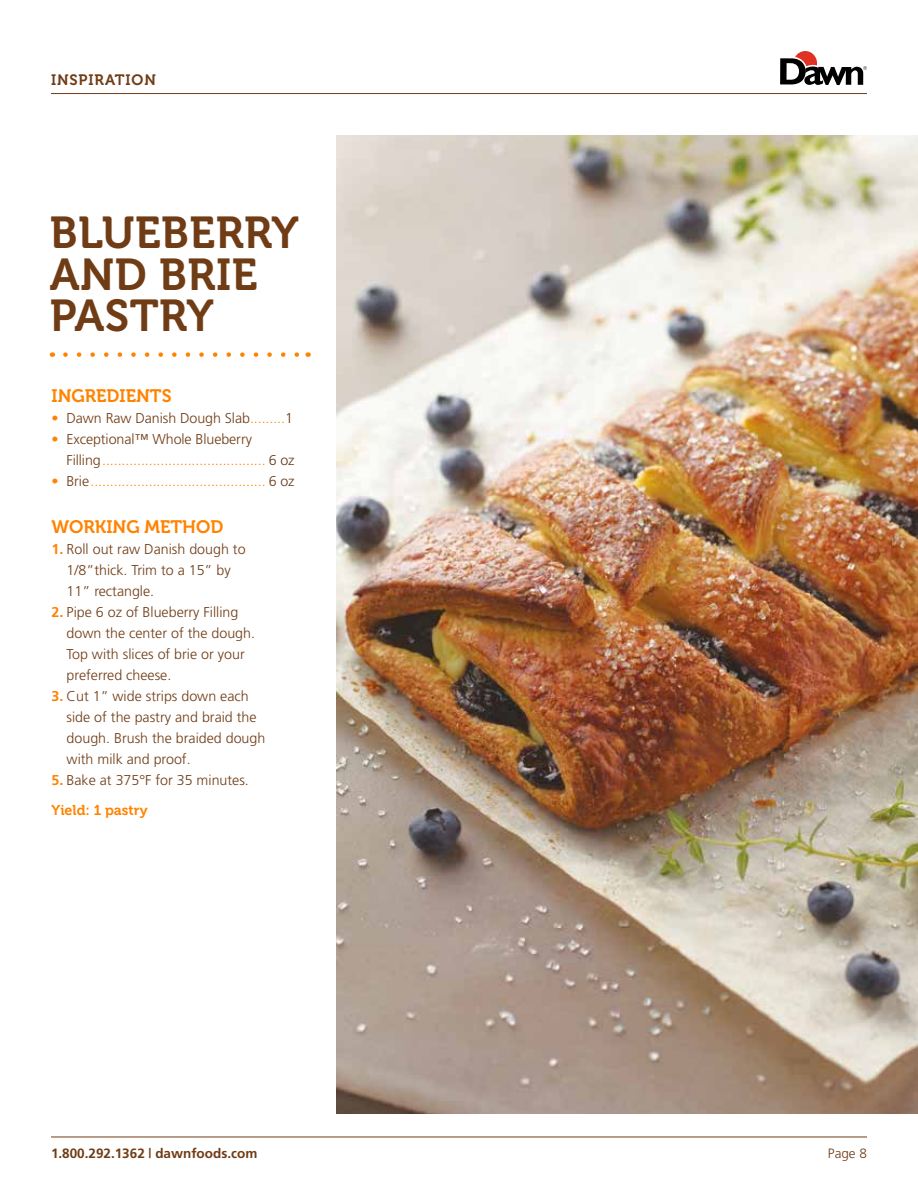
<style>
.page{position:relative;width:918px;height:1188px;background:#fff}
.page>*{position:absolute;margin:0;border:0;box-sizing:border-box;transform-origin:0 0}
.t1{font:44.4px/41.5px "Museo 700";letter-spacing:.01em;color:#703c15}
.t2{font:18px "Museo 700";color:#ff8300}
.t3{font:15px "Museo 700";letter-spacing:.06em;color:#703c15}
.t4{font:300 14.25px/21px "Frutiger";color:#703c15}
.t5{font:300 14.25px/21px "Frutiger";letter-spacing:-.005em;color:#ff8300}
.t6{font:14.25px "Museo 700";color:#ff8300}
.t7{font:700 13.5px "Frutiger";color:#703c15}
.t8{font:300 13.5px "Frutiger";color:#703c15}
.s1{color:#ff8300}
.s2{color:#673918}
.s3{color:#703c15}
.s4{font-weight:700;color:#ff8300}
</style>
<div class="page">
<hr style="left:51px;top:1137px;width:816px;height:1px;background:#703c15">
<hr style="left:51px;top:93px;width:816px;height:1px;background:#703c15">
<svg style="left:780px;top:51px;width:87px;height:34px"></svg>
<img style="left:337px;top:135px;width:581px;height:979px">
<svg style="left:65px;top:352px;width:234px;height:5px"></svg>
<p class="t3" style="left:51px;top:72px;width:106px">INSPIRATION</p>
<h1 class="t1" style="left:50px;top:213px;width:251px">BLUEBERRY<br>AND BRIE<br>PASTRY</h1>
<p class="t2" style="left:52px;top:386px;width:121px">INGREDIENTS</p>
<p class="t4" style="left:52px;top:408px;width:243px"><span class="s1">•</span> Dawn Raw Danish Dough Slab<span class="s1">.........</span><span class="s2">1</span></p>
<p class="t5" style="left:66px;top:429px;width:230px;text-indent:-15px">• <span class="s3">Exceptional™ Whole Blueberry<br>Filling</span>.......................................... <span class="s2">6 oz</span></p>
<p class="t5" style="left:52px;top:471px;width:245px">• <span class="s3">Brie</span>............................................. <span class="s2">6 oz</span></p>
<p class="t2" style="left:52px;top:517px;width:173px">WORKING METHOD</p>
<p class="t4" style="left:67px;top:539px;width:180px;text-indent:-15px"><span class="s4">1.</span> Roll out raw Danish dough to<br>1/8”thick. Trim to a 15” by<br>11” rectangle.</p>
<p class="t4" style="left:67px;top:602px;width:190px;text-indent:-15px"><span class="s4">2.</span> Pipe 6 oz of Blueberry Filling down the center of the dough.<br>Top with slices of brie or your preferred cheese.</p>
<p class="t4" style="left:67px;top:686px;width:200px;text-indent:-15px"><span class="s4">3.</span> Cut 1” wide strips down each side of the pastry and braid the dough. Brush the braided dough with milk and proof.</p>
<p class="t4" style="left:52px;top:770px;width:199px"><span class="s4">5.</span> Bake at 375°F for 35 minutes.</p>
<p class="t6" style="left:52px;top:802px;width:98px">Yield: 1 pastry</p>
<p class="t7" style="left:51px;top:1146px;width:208px">1.800.292.1362 | dawnfoods.com</p>
<p class="t8" style="left:828px;top:1146px;width:41px">Page 8</p>
</div>
